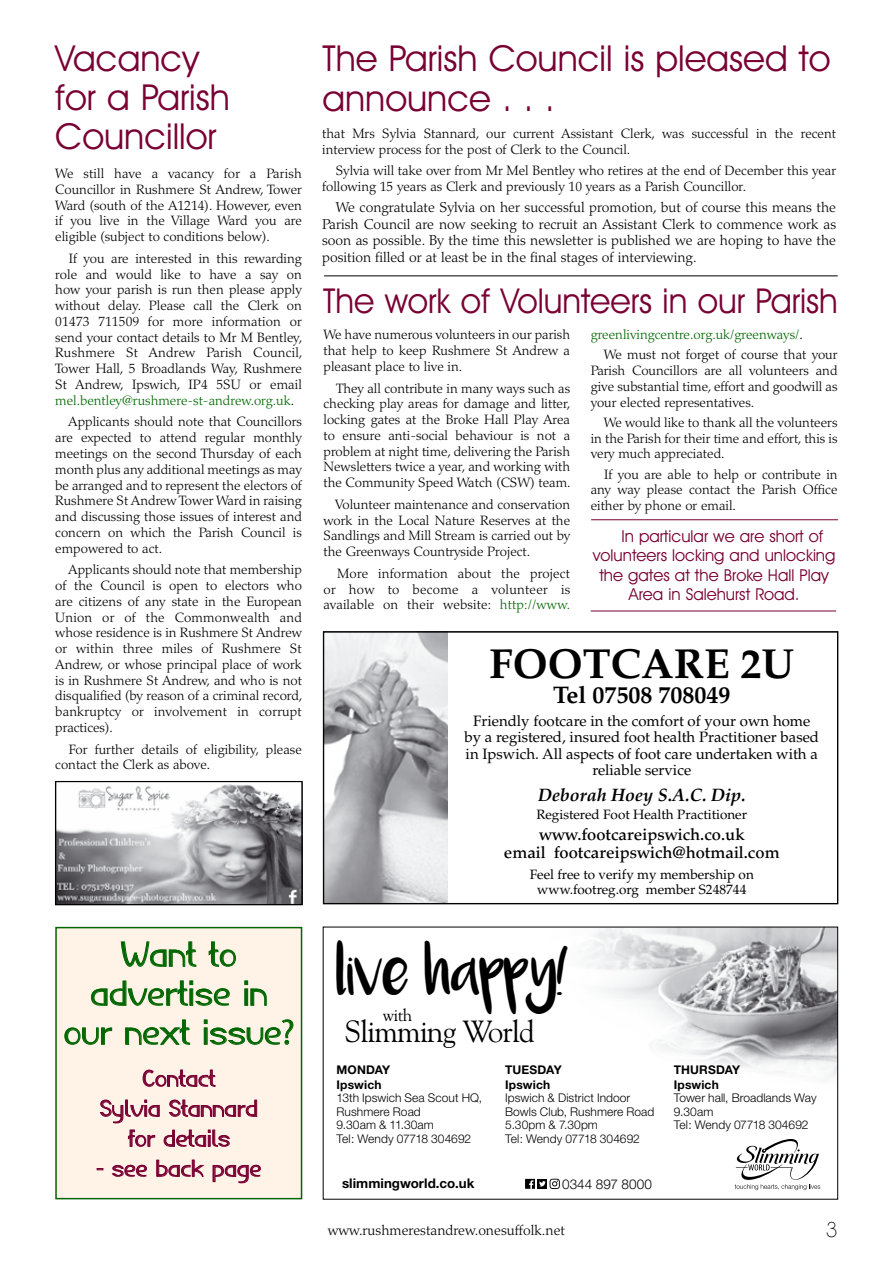
<style>
.page{position:relative;width:893px;height:1263px;background:#fff}
.page>*{position:absolute;margin:0;border:0;box-sizing:border-box;transform-origin:0 0}
.t1{font:700 42px "Palatino LT Std";color:#000}
.t2{font:36.45px "Luna";letter-spacing:-.05em;color:#000}
.t3{font:36px/39px "Avant Garde IT Cby BT";color:#790033}
.t4{font:36px/39px "Regala";letter-spacing:.01em;color:#060;text-align:center}
.t5{font:34.5px "Avant Garde IT Cby BT";color:#790033}
.t6{font:30.75px "Goudy Old Style BT";letter-spacing:-.025em;color:#000}
.t7{font:24px/30px "Regala";letter-spacing:.01em;color:#790033;text-align:center}
.t8{font:700 24px "Palatino LT Std";color:#000}
.t9{font:200 21px "Avant Garde IT Cby BT";color:#000}
.t10{font:italic 700 18px "Palatino LT Std";color:#000}
.t11{font:17.25px "Goudy Old Style BT";color:#000}
.t12{font:16.5px "Avant Garde IT Cby BT";color:#790033}
.t13{font:500 16.5px/18px "Palatino LT Std";color:#000;text-align:center}
.t14{font:15px/16.5px "Palatino LT Std";color:#000;text-align:center}
.t15{font:300 14.25px/16.5px "Palatino LT Std";color:#000;text-align:justify}
.t16{font:300 13.5px/15.8px "Palatino LT Std";color:#000;text-align:justify}
.t17{font:13.5px/15px "Palatino LT Std";color:#000;text-align:center}
.t18{font:300 13.5px/20.2px "Palatino LT Std";color:#060}
.t19{font:300 13.5px "Helvetica Neue";letter-spacing:-.005em;color:#000}
.t20{font:700 13.35px "Helvetica Neue";letter-spacing:.005em;color:#000}
.t21{font:300 12px/13.5px "Helvetica Neue";letter-spacing:.005em;color:#000}
.t22{font:700 12px/14.4px "Helvetica Neue";letter-spacing:.01em;color:#000}
.s1{color:#060}
.s2{color:#000}
</style>
<div class="page">
<img style="left:586px;top:929px;width:250px;height:149px">
<svg style="left:734px;top:1139px;width:86px;height:51px"></svg>
<div style="left:525px;top:1179px;width:10px;height:10px;background:#000"></div>
<svg style="left:529px;top:1180px;width:4px;height:9px"></svg>
<div style="left:537px;top:1179px;width:10px;height:10px;background:#000"></div>
<svg style="left:539px;top:1179px;width:21px;height:10px"></svg>
<img style="left:58px;top:784px;width:242px;height:119px">
<div style="left:55px;top:781px;width:247px;height:124px;border:1px solid #000"></div>
<img style="left:325px;top:634px;width:122px;height:268px">
<div style="left:323px;top:631px;width:515px;height:273px;border:1px solid #000"></div>
<hr style="left:324px;top:276px;width:514px;height:1px;background:#000">
<hr style="left:591px;top:519px;width:247px;height:1px;background:#790033">
<hr style="left:591px;top:611px;width:245px;height:1px;background:#790033">
<div style="left:55px;top:927px;width:247px;height:272px;background:#fff2e6;border:2px solid #060"></div>
<svg style="left:121px;top:941px;width:76px;height:26px"></svg>
<svg style="left:208px;top:941px;width:28px;height:26px"></svg>
<svg style="left:91px;top:980px;width:139px;height:26px"></svg>
<svg style="left:244px;top:981px;width:23px;height:25px"></svg>
<svg style="left:64px;top:1027px;width:48px;height:18px"></svg>
<svg style="left:125px;top:1019px;width:65px;height:26px"></svg>
<svg style="left:204px;top:1019px;width:90px;height:26px"></svg>
<svg style="left:142px;top:1069px;width:74px;height:18px"></svg>
<svg style="left:99px;top:1099px;width:61px;height:24px"></svg>
<svg style="left:169px;top:1099px;width:88px;height:18px"></svg>
<svg style="left:128px;top:1129px;width:27px;height:18px"></svg>
<svg style="left:163px;top:1129px;width:67px;height:18px"></svg>
<svg style="left:97px;top:1168px;width:6px;height:2px"></svg>
<svg style="left:111px;top:1164px;width:36px;height:13px"></svg>
<svg style="left:156px;top:1159px;width:49px;height:18px"></svg>
<svg style="left:212px;top:1164px;width:49px;height:19px"></svg>
<h3 class="t3" style="left:55px;top:38px;width:176px">Vacancy for a Parish<br>Councillor</h3>
<p class="t16" style="left:55px;top:166px;width:248px">We still have a vacancy for a Parish Councillor in Rushmere St Andrew, Tower Ward (south of the A1214). However, even if you live in the Village Ward you are eligible (subject to conditions below).</p>
<p class="t16" style="left:55px;top:251px;width:249px;text-indent:14px">If you are interested in this rewarding role and would like to have a say on how your parish is run then please apply without delay. Please call the Clerk on 01473 711509 for more information or send your contact details to Mr M Bentley, Rushmere St Andrew Parish Council, Tower Hall, 5 Broadlands Way, Rushmere St Andrew, Ipswich, IP4 5SU or email <span class="s1">mel.bentley@rushmere-st-andrew.org.uk</span>.</p>
<p class="t16" style="left:55px;top:414px;width:248px;text-indent:13px">Applicants should note that Councillors are expected to attend regular monthly meetings on the second Thursday of each month plus any additional meetings as may be arranged and to represent the electors of Rushmere St Andrew Tower Ward in raising and discussing those issues of interest and concern on which the Parish Council is empowered to act.</p>
<p class="t16" style="left:55px;top:562px;width:249px;text-indent:13px">Applicants should note that membership of the Council is open to electors who are citizens of any state in the European Union or of the Commonwealth and whose residence is in Rushmere St Andrew or within three miles of Rushmere St Andrew, or whose principal place of work is in Rushmere St Andrew, and who is not disqualified (by reason of a criminal record, bankruptcy or involvement in corrupt practices).</p>
<p class="t16" style="left:55px;top:741px;width:248px;text-indent:14px">For further details of eligibility, please contact the Clerk as above.</p>
<h3 class="t4" style="left:64px;top:936px;width:232px">Want to advertise in our next issue?</h3>
<h3 class="t7" style="left:100px;top:1064px;width:160px">Contact<br>Sylvia Stannard for details</h3>
<h3 class="t7" style="left:97px;top:1154px;width:166px">- see back page</h3>
<h3 class="t3" style="left:323px;top:38px;width:509px;line-height:40.5px">The Parish Council is pleased to announce . . .</h3>
<p class="t16" style="left:322px;top:126px;width:515px">that Mrs Sylvia Stannard, our current Assistant Clerk, was successful in the recent interview process for the post of Clerk to the Council.</p>
<p class="t16" style="left:322px;top:163px;width:515px;text-indent:14px">Sylvia will take over from Mr Mel Bentley who retires at the end of December this year following 15 years as Clerk and previously 10 years as a Parish Councillor.</p>
<p class="t15" style="left:322px;top:199px;width:515px;text-indent:14px">We congratulate Sylvia on her successful promotion, but of course this means the Parish Council are now seeking to recruit an Assistant Clerk to commence work as soon as possible. By the time this newsletter is published we are hoping to have the position filled or at least be in the final stages of interviewing.</p>
<h3 class="t5" style="left:323px;top:280px;width:516px">The work of Volunteers in our Parish</h3>
<p class="t16" style="left:323px;top:327px;width:248px">We have numerous volunteers in our parish that help to keep Rushmere St Andrew a pleasant place to live in.</p>
<p class="t16" style="left:323px;top:380px;width:249px;text-indent:13px">They all contribute in many ways such as checking play areas for damage and litter, locking gates at the Broke Hall Play Area to ensure anti-social behaviour is not a problem at night time, delivering the Parish Newsletters twice a year, and working with the Community Speed Watch (CSW) team.</p>
<p class="t16" style="left:323px;top:497px;width:248px;text-indent:12px">Volunteer maintenance and conservation work in the Local Nature Reserves at the Sandlings and Mill Stream is carried out by the Greenways Countryside Project.</p>
<p class="t16" style="left:323px;top:566px;width:248px;text-indent:14px">More information about the project or how to become a volunteer is available on their website: <span class="s1">http://www.</span></p>
<p class="t18" style="left:604px;top:325px;width:235px;text-indent:-13px">greenlivingcentre.org.uk/greenways/<span class="s2">.<br>We must not forget of course that your</span></p>
<p class="t16" style="left:591px;top:363px;width:248px">Parish Councillors are all volunteers and give substantial time, effort and goodwill as your elected representatives.</p>
<p class="t16" style="left:591px;top:415px;width:248px;text-indent:13px">We would like to thank all the volunteers in the Parish for their time and effort, this is very much appreciated.</p>
<p class="t16" style="left:591px;top:466px;width:248px;text-indent:14px">If you are able to help or contribute in any way please contact the Parish Office either by phone or email.</p>
<p class="t12" style="left:621px;top:526px;width:203px">In particular we are short of</p>
<p class="t12" style="left:593px;top:545px;width:244px">volunteers locking and unlocking</p>
<p class="t12" style="left:599px;top:565px;width:231px">the gates at the Broke Hall Play</p>
<p class="t12" style="left:629px;top:584px;width:172px">Area in Salehurst Road.</p>
<h1 class="t1" style="left:489px;top:639px;width:306px">FOOTCARE 2U</h1>
<h3 class="t8" style="left:553px;top:681px;width:179px">Tel 07508 708049</h3>
<p class="t14" style="left:464px;top:713px;width:356px">Friendly footcare in the comfort of your own home by a registered, insured foot health Practitioner based in Ipswich. All aspects of foot care undertaken with a reliable service</p>
<h3 class="t10" style="left:538px;top:784px;width:209px">Deborah Hoey S.A.C. Dip.</h3>
<p class="t17" style="left:536px;top:807px;width:212px">Registered Foot Health Practitioner</p>
<p class="t13" style="left:504px;top:825px;width:277px">www.footcareipswich.co.uk<br>email footcareipswich@hotmail.com</p>
<p class="t17" style="left:530px;top:867px;width:226px">Feel free to verify my membership on www.footreg.org member S248744</p>
<h2 class="t2" style="left:337px;top:961px;width:235px">live happy!</h2>
<p class="t11" style="left:383px;top:1004px;width:31px">with</p>
<h3 class="t6" style="left:345px;top:1012px;width:191px">Slimming World</h3>
<p class="t22" style="left:337px;top:1062px;width:55px">MONDAY<br>Ipswich</p>
<p class="t21" style="left:337px;top:1091px;width:147px">13th Ipswich Sea Scout HQ,<br>Rushmere Road<br>9.30am &amp; 11.30am<br>Tel: Wendy 07718 304692</p>
<p class="t22" style="left:505px;top:1062px;width:58px">TUESDAY<br>Ipswich</p>
<p class="t21" style="left:505px;top:1091px;width:151px">Ipswich &amp; District Indoor<br>Bowls Club, Rushmere Road<br>5.30pm &amp; 7.30pm<br>Tel: Wendy 07718 304692</p>
<p class="t20" style="left:342px;top:1175px;width:134px">slimmingworld.co.uk</p>
<p class="t19" style="left:562px;top:1175px;width:91px">0344 897 8000</p>
<p class="t22" style="left:674px;top:1062px;width:68px">THURSDAY<br>Ipswich</p>
<p class="t21" style="left:674px;top:1091px;width:144px">Tower hall, Broadlands Way<br>9.30am<br>Tel: Wendy 07718 304692</p>
<p class="t15" style="left:328px;top:1222px;width:239px">www.rushmerestandrew.onesuffolk.net</p>
<h3 class="t9" style="left:826px;top:1216px;width:13px">3</h3>
</div>
